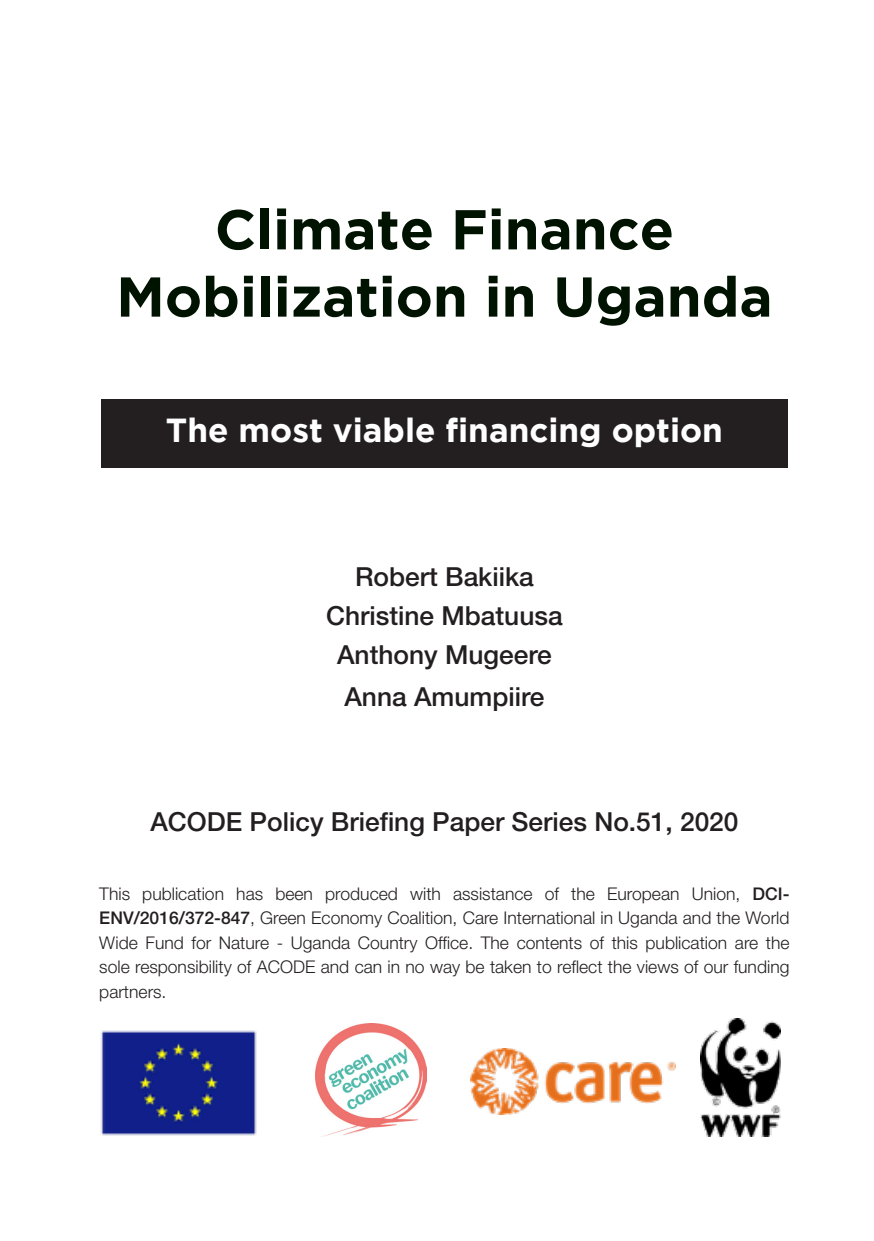
<style>
.page{position:relative;width:874px;height:1241px;background:#fff}
.page>*{position:absolute;margin:0;border:0;box-sizing:border-box;transform-origin:0 0}
.t1{font:700 56px/67.2px "Gotham";color:#001200;text-align:center}
.t2{font:700 33.25px "Gotham";color:#fff}
.Subheading_3{font:500 26.25px "Helvetica Neue LT Std";color:#231f20}
.body{font:300 17.5px/24.5px "Helvetica Neue LT Std";color:#231f20;text-align:justify}
.s1{font-weight:500}
</style>
<div class="page">
<div style="left:101px;top:399px;width:686px;height:68px;background:#231f20"></div>
<img style="left:315px;top:1023px;width:111px;height:113px">
<img style="left:100px;top:1030px;width:157px;height:106px">
<img style="left:700px;top:1018px;width:80px;height:117px">
<img style="left:470px;top:1048px;width:205px;height:66px">
<p class="t1" style="left:116px;top:194px;width:657px">Climate Finance<br>Mobilization in Uganda</p>
<p class="t2" style="left:166px;top:411px;width:558px">The most viable financing option</p>
<p class="Subheading_3" style="left:355px;top:560px;width:180px">Robert Bakiika</p>
<p class="Subheading_3" style="left:326px;top:600px;width:238px">Christine Mbatuusa</p>
<p class="Subheading_3" style="left:337px;top:639px;width:216px">Anthony Mugeere</p>
<p class="Subheading_3" style="left:344px;top:680px;width:201px">Anna Amumpiire</p>
<p class="Subheading_3" style="left:150px;top:805px;width:589px">ACODE Policy Briefing Paper Series No.51, 2020</p>
<p class="body" style="left:99px;top:880px;width:691px">This publication has been produced with assistance of the European Union, <span class="s1">DCI-ENV/2016/372-847</span>, Green Economy Coalition, Care International in Uganda and the World Wide Fund for Nature - Uganda Country Office. The contents of this publication are the sole responsibility of ACODE and can in no way be taken to reflect the views of our funding partners.</p>
</div>
